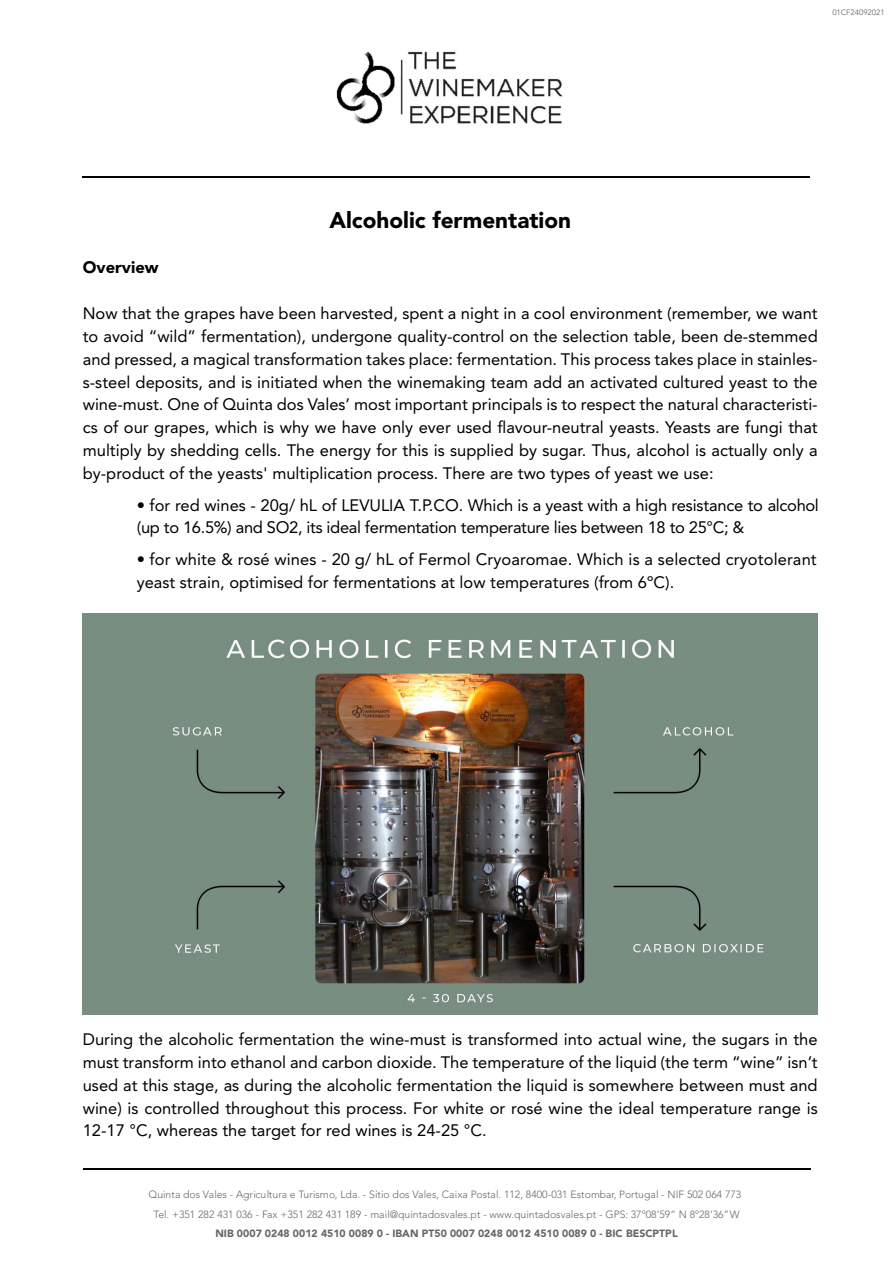
<style>
.page{position:relative;width:893px;height:1263px;background:#fff}
.page>*{position:absolute;margin:0;border:0;box-sizing:border-box;transform-origin:0 0}
.t1{font:900 22.5px "Avenir LT Std";color:#000}
.t2{font:16.5px/22.8px "Avenir LT Std";color:#000;text-align:justify}
.t3{font:16.5px/22.8px "Avenir LT Std";letter-spacing:-.02em;color:#000}
.t4{font:900 16.5px "Avenir LT Std";color:#000}
.t5{font:300 10.5px/19.2px "Avenir";color:#666;text-align:center}
.t6{font:900 10.5px "Avenir LT Std";color:#666}
.t7{font:7.8px "Avenir LT Std";letter-spacing:-.005em;color:#666}
</style>
<div class="page">
<img style="left:293px;top:51px;width:313px;height:126px">
<hr style="left:83px;top:177px;width:727px;height:1px;background:#000">
<hr style="left:83px;top:1168px;width:727px;height:1px;background:#000">
<img style="left:83px;top:614px;width:735px;height:400px">
<p class="t7" style="left:832px;top:8px;width:54px">01CF24092021</p>
<h1 class="t1" style="left:329px;top:206px;width:243px">Alcoholic fermentation</h1>
<p class="t4" style="left:83px;top:258px;width:77px">Overview</p>
<p class="t2" style="left:83px;top:302px;width:736px">Now that the grapes have been harvested, spent a night in a cool environment (remember, we want to avoid “wild” fermentation), undergone quality-control on the selection table, been de-stemmed and pressed, a magical transformation takes place: fermentation. This process takes place in stainles&shy;s-steel deposits, and is initiated when the winemaking team add an activated cultured yeast to the wine-must. One of Quinta dos Vales’ most important principals is to respect the natural characteristi&shy;cs of our grapes, which is why we have only ever used flavour-neutral yeasts. Yeasts are fungi that multiply by shedding cells. The energy for this is supplied by sugar. Thus, alcohol is actually only a by-product of the yeasts' multiplication process. There are two types of yeast we use:</p>
<p class="t3" style="left:137px;top:494px;width:684px">• for red wines - 20g/ hL of LEVULIA T.P.CO. Which is a yeast with a high resistance to alcohol (up to 16.5%) and SO2, its ideal fermentation temperature lies between 18 to 25°C; &amp;</p>
<p class="t2" style="left:137px;top:548px;width:681px">• for white &amp; rosé wines - 20 g/ hL of Fermol Cryoaromae. Which is a selected cryotolerant yeast strain, optimised for fermentations at low temperatures (from 6ºC).</p>
<p class="t2" style="left:83px;top:1028px;width:736px">During the alcoholic fermentation the wine-must is transformed into actual wine, the sugars in the must transform into ethanol and carbon dioxide. The temperature of the liquid (the term “wine” isn’t used at this stage, as during the alcoholic fermentation the liquid is somewhere between must and wine) is controlled throughout this process. For white or rosé wine the ideal temperature range is 12-17 °C, whereas the target for red wines is 24-25 °C.</p>
<p class="t5" style="left:149px;top:1185px;width:594px">Quinta dos Vales - Agricultura e Turismo, Lda. - Sítio dos Vales, Caixa Postal. 112, 8400-031 Estombar, Portugal - NIF 502 064 773<br>Tel. +351 282 431 036 - Fax +351 282 431 189 - mail@quintadosvales.pt - www.quintadosvales.pt - GPS: 37º08’59” N 8º28’36”W</p>
<p class="t6" style="left:215px;top:1227px;width:464px">NIB 0007 0248 0012 4510 0089 0 - IBAN PT50 0007 0248 0012 4510 0089 0 - BIC BESCPTPL</p>
</div>
